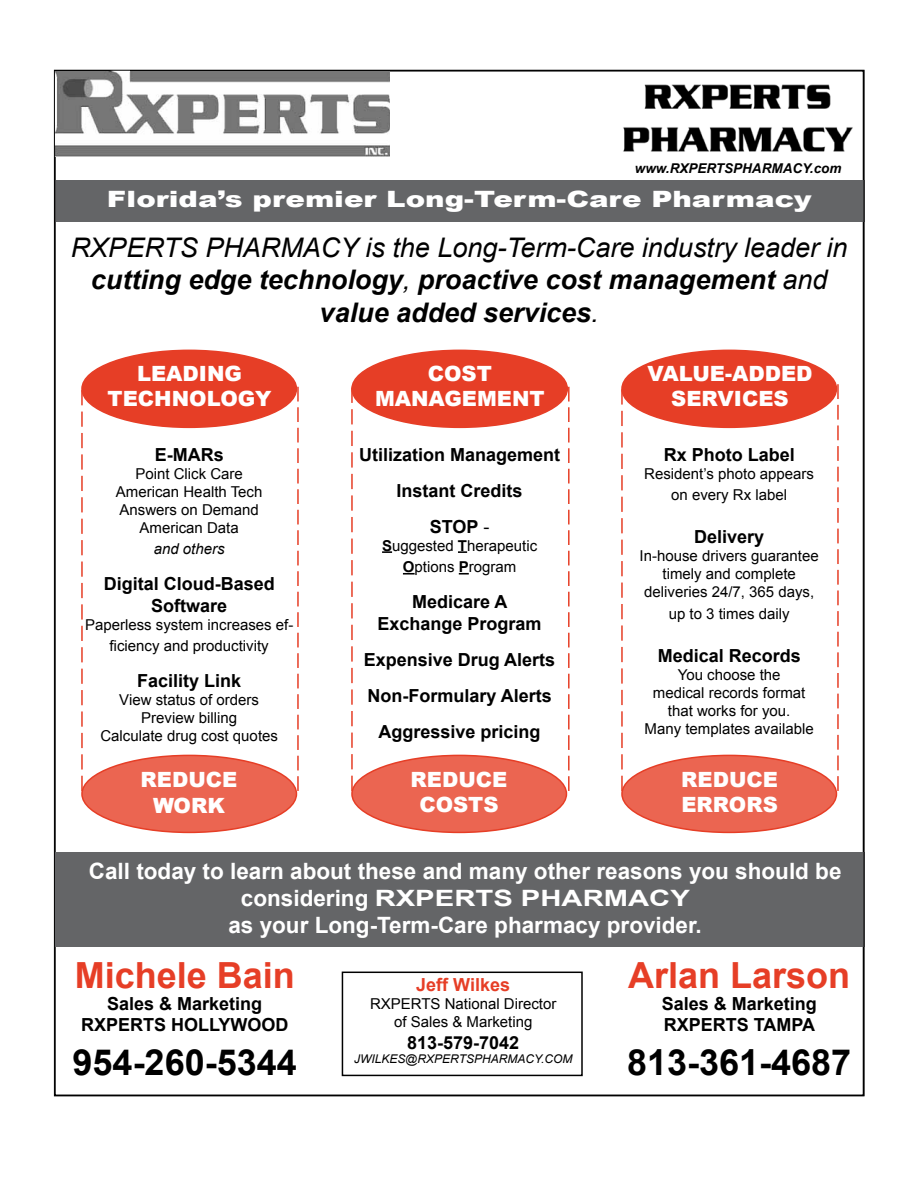
<style>
.page{position:relative;width:918px;height:1188px;background:#fff}
.page>*{position:absolute;margin:0;border:0;box-sizing:border-box;transform-origin:0 0}
.t1{font:700 36px "Arial";color:#000}
.t2{font:700 36px "Arial";color:#e63e26}
.t3{font:italic 700 27px/32.4px "Arial";color:#000;text-align:center}
.t4{font:700 22.5px/27px "Arial";color:#fff;text-align:center}
.t5{font:900 22.5px "Arial";color:#fff;scale:1.3 1}
.t6{font:900 21px/25.2px "Arial";color:#fff;text-align:center}
.t7{font:700 18px/36px "Arial";color:#000;text-align:center}
.t8{font:700 18px "Arial";color:#e63e26}
.t9{font:15px/18px "Arial";color:#000;text-align:center}
.t10{font:italic 15px "Arial";color:#000}
.t11{font:italic 700 13.5px "Arial";color:#000}
.t12{font:italic 12px "Arial";color:#000}
.s1{font-weight:400}
.s2{font-weight:700}
</style>
<div class="page">
<div style="left:56px;top:180px;width:808px;height:42px;background:#646567"></div>
<div style="left:82px;top:350px;width:214px;height:77px;background:#e63e26;border-radius:50%"></div>
<div style="left:81px;top:350px;width:216px;height:78px;border:2px solid #e63e26;border-radius:50%"></div>
<div style="left:352px;top:350px;width:215px;height:77px;background:#e63e26;border-radius:50%"></div>
<div style="left:351px;top:350px;width:217px;height:78px;border:2px solid #e63e26;border-radius:50%"></div>
<div style="left:622px;top:350px;width:214px;height:77px;background:#e63e26;border-radius:50%"></div>
<div style="left:621px;top:350px;width:216px;height:78px;border:2px solid #e63e26;border-radius:50%"></div>
<svg style="left:382px;top:551px;width:10px;height:2px"></svg>
<svg style="left:458px;top:551px;width:9px;height:2px"></svg>
<svg style="left:403px;top:573px;width:12px;height:2px"></svg>
<svg style="left:459px;top:573px;width:10px;height:2px"></svg>
<div style="left:54px;top:852px;width:810px;height:94px;background:#646567"></div>
<svg style="left:81px;top:390px;width:2px;height:400px"></svg>
<svg style="left:297px;top:387px;width:2px;height:404px"></svg>
<svg style="left:621px;top:389px;width:2px;height:401px"></svg>
<svg style="left:837px;top:384px;width:2px;height:407px"></svg>
<svg style="left:351px;top:388px;width:2px;height:402px"></svg>
<svg style="left:568px;top:387px;width:2px;height:404px"></svg>
<div style="left:622px;top:755px;width:214px;height:77px;background:#eb6551;border-radius:50%"></div>
<div style="left:621px;top:755px;width:216px;height:78px;border:2px solid #e63e26;border-radius:50%"></div>
<div style="left:352px;top:755px;width:214px;height:77px;background:#eb6551;border-radius:50%"></div>
<div style="left:351px;top:755px;width:216px;height:78px;border:2px solid #e63e26;border-radius:50%"></div>
<div style="left:82px;top:755px;width:214px;height:77px;background:#eb6551;border-radius:50%"></div>
<div style="left:81px;top:755px;width:216px;height:78px;border:2px solid #e63e26;border-radius:50%"></div>
<div style="left:342px;top:972px;width:241px;height:104px;border:2px solid #000"></div>
<img style="left:56px;top:72px;width:334px;height:84px">
<svg style="left:107px;top:69px;width:15px;height:4px"></svg>
<img style="left:623px;top:84px;width:230px;height:68px">
<p class="t11" style="left:635px;top:159px;width:208px">www.RXPERTSPHARMACY.com</p>
<h3 class="t5" style="left:107px;top:182px;width:544px">Florida’s premier Long-Term-Care Pharmacy</h3>
<h2 class="t3" style="left:71px;top:232px;width:778px"><span class="s1">RXPERTS PHARMACY is the Long-Term-Care industry leader in </span>cutting edge technology<span class="s1">,</span> proactive cost management <span class="s1">and </span>value added services<span class="s1">.</span></h2>
<h3 class="t6" style="left:108px;top:360px;width:166px">LEADING<br>TECHNOLOGY</h3>
<h3 class="t6" style="left:375px;top:360px;width:171px">COST<br>MANAGEMENT</h3>
<h3 class="t6" style="left:648px;top:360px;width:167px">VALUE-ADDED<br>SERVICES</h3>
<p class="t7" style="left:155px;top:437px;width:70px">E-MARs</p>
<p class="t9" style="left:116px;top:464px;width:148px">Point Click Care<br>American Health Tech<br>Answers on Demand<br>American Data</p>
<p class="t10" style="left:154px;top:539px;width:72px">and others</p>
<p class="t7" style="left:104px;top:574px;width:173px;line-height:21.6px">Digital Cloud-Based<br>Software</p>
<p class="t9" style="left:85px;top:614px;width:210px;line-height:21.6px">Paperless system increases ef&shy;ficiency and productivity</p>
<p class="t7" style="left:137px;top:664px;width:106px">Facility Link</p>
<p class="t9" style="left:100px;top:691px;width:179px">View status of orders<br>Preview billing<br>Calculate drug cost quotes</p>
<p class="t7" style="left:359px;top:437px;width:203px">Utilization Management<br>Instant Credits<br>STOP <span class="s1">-</span></p>
<p class="t9" style="left:382px;top:535px;width:157px;line-height:21.6px"><span class="s2">S</span>uggested <span class="s2">T</span>herapeutic<br><span class="s2">O</span>ptions <span class="s2">P</span>rogram</p>
<p class="t7" style="left:378px;top:592px;width:166px;line-height:21.6px">Medicare A<br>Exchange Program</p>
<p class="t7" style="left:364px;top:642px;width:193px">Expensive Drug Alerts<br>Non-Formulary Alerts<br>Aggressive pricing</p>
<p class="t7" style="left:664px;top:437px;width:133px">Rx Photo Label</p>
<p class="t9" style="left:644px;top:463px;width:171px;line-height:21.6px">Resident’s photo appears on every Rx label</p>
<p class="t7" style="left:694px;top:520px;width:72px">Delivery</p>
<p class="t9" style="left:640px;top:547px;width:181px">In-house drivers guarantee timely and complete deliveries 24/7, 365 days,</p>
<p class="t9" style="left:669px;top:605px;width:122px">up to 3 times daily</p>
<p class="t7" style="left:658px;top:638px;width:145px">Medical Records</p>
<p class="t9" style="left:645px;top:666px;width:171px">You choose the<br>medical records format that works for you.<br>Many templates available</p>
<h3 class="t6" style="left:141px;top:767px;width:98px">REDUCE<br>WORK</h3>
<h3 class="t6" style="left:411px;top:766px;width:98px">REDUCE<br>COSTS</h3>
<h3 class="t6" style="left:681px;top:766px;width:98px;text-align:left">REDUCE<br>ERRORS</h3>
<h3 class="t4" style="left:89px;top:858px;width:754px">Call today to learn about these and many other reasons you should be considering RXPERTS PHARMACY<br>as your Long-Term-Care pharmacy provider.</h3>
<h1 class="t2" style="left:75px;top:952px;width:222px">Michele Bain</h1>
<p class="t7" style="left:81px;top:993px;width:209px;line-height:21.6px">Sales &amp; Marketing<br>RXPERTS HOLLYWOOD</p>
<h1 class="t1" style="left:73px;top:1038px;width:226px">954-260-5344</h1>
<p class="t8" style="left:416px;top:973px;width:95px">Jeff Wilkes</p>
<p class="t9" style="left:370px;top:995px;width:188px">RXPERTS National Director of Sales &amp; Marketing</p>
<p class="t7" style="left:407px;top:1025px;width:114px">813-579-7042</p>
<p class="t12" style="left:354px;top:1051px;width:220px">JWILKES@RXPERTSPHARMACY.COM</p>
<h1 class="t2" style="left:628px;top:952px;width:224px">Arlan Larson</h1>
<p class="t7" style="left:662px;top:993px;width:157px;line-height:21.6px;text-align:left">Sales &amp; Marketing<br>RXPERTS TAMPA</p>
<h1 class="t1" style="left:627px;top:1038px;width:226px">813-361-4687</h1>
</div>
